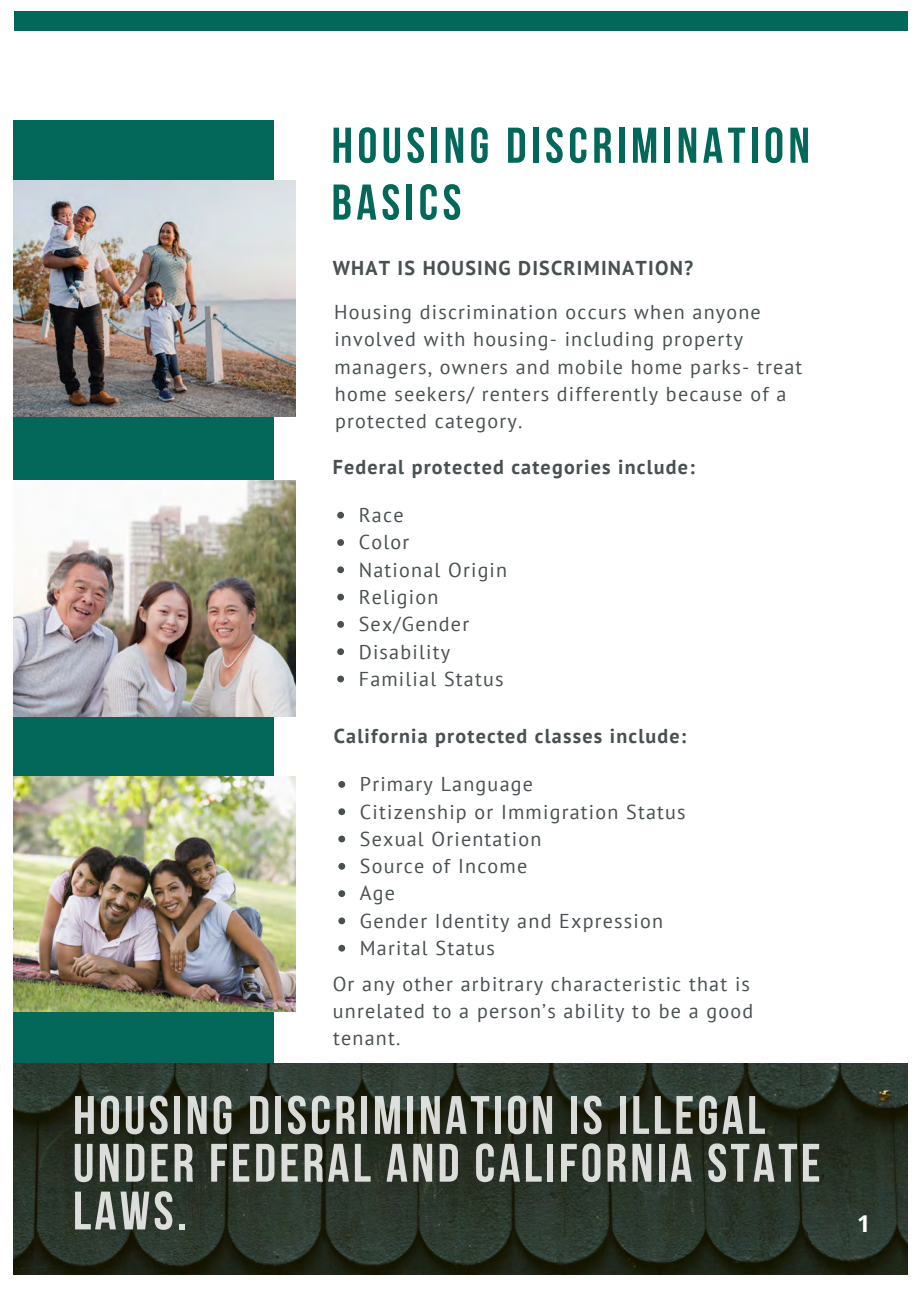
<style>
.page{position:relative;width:921px;height:1291px;background:#fff}
.page>*{position:absolute;margin:0;border:0;box-sizing:border-box;transform-origin:0 0}
.t1{font:700 23.25px "Open Sans";color:#fff}
.t2{font:20.1px/27.3px "PT Sans";letter-spacing:.06em;color:#495052}
.t3{font:700 20.1px "PT Sans";letter-spacing:.06em;color:#495052}
</style>
<div class="page">
<svg style="left:333px;top:128px;width:18px;height:35px"></svg>
<svg style="left:359px;top:127px;width:17px;height:36px"></svg>
<svg style="left:383px;top:128px;width:17px;height:35px"></svg>
<svg style="left:407px;top:127px;width:17px;height:36px"></svg>
<div style="left:431px;top:128px;width:6px;height:35px;background:#03685a"></div>
<svg style="left:445px;top:128px;width:18px;height:35px"></svg>
<svg style="left:471px;top:127px;width:16px;height:36px"></svg>
<svg style="left:508px;top:128px;width:17px;height:35px"></svg>
<div style="left:533px;top:128px;width:5px;height:35px;background:#03685a"></div>
<svg style="left:546px;top:127px;width:16px;height:36px"></svg>
<svg style="left:569px;top:127px;width:17px;height:36px"></svg>
<svg style="left:594px;top:128px;width:17px;height:35px"></svg>
<div style="left:618px;top:128px;width:6px;height:35px;background:#03685a"></div>
<svg style="left:633px;top:128px;width:23px;height:35px"></svg>
<div style="left:664px;top:128px;width:6px;height:35px;background:#03685a"></div>
<svg style="left:678px;top:128px;width:18px;height:35px"></svg>
<svg style="left:703px;top:128px;width:42px;height:35px"></svg>
<div style="left:751px;top:128px;width:6px;height:35px;background:#03685a"></div>
<svg style="left:765px;top:127px;width:17px;height:36px"></svg>
<svg style="left:790px;top:128px;width:17px;height:35px"></svg>
<svg style="left:333px;top:184px;width:17px;height:36px"></svg>
<svg style="left:357px;top:184px;width:19px;height:36px"></svg>
<svg style="left:382px;top:184px;width:17px;height:36px"></svg>
<div style="left:406px;top:184px;width:6px;height:36px;background:#03685a"></div>
<svg style="left:420px;top:184px;width:16px;height:36px"></svg>
<svg style="left:443px;top:184px;width:17px;height:36px"></svg>
<div style="left:14px;top:121px;width:260px;height:989px;background:#03685a"></div>
<svg style="left:337px;top:512px;width:7px;height:6px"></svg>
<svg style="left:337px;top:539px;width:7px;height:7px"></svg>
<svg style="left:337px;top:566px;width:7px;height:7px"></svg>
<svg style="left:337px;top:593px;width:7px;height:7px"></svg>
<svg style="left:337px;top:621px;width:7px;height:7px"></svg>
<svg style="left:337px;top:648px;width:7px;height:7px"></svg>
<svg style="left:337px;top:675px;width:7px;height:7px"></svg>
<svg style="left:338px;top:781px;width:7px;height:6px"></svg>
<svg style="left:338px;top:808px;width:7px;height:7px"></svg>
<svg style="left:338px;top:835px;width:7px;height:7px"></svg>
<svg style="left:338px;top:862px;width:7px;height:7px"></svg>
<svg style="left:338px;top:890px;width:7px;height:7px"></svg>
<svg style="left:338px;top:917px;width:7px;height:7px"></svg>
<svg style="left:338px;top:944px;width:7px;height:7px"></svg>
<img style="left:14px;top:1063px;width:893px;height:211px">
<svg style="left:75px;top:1096px;width:19px;height:37px"></svg>
<svg style="left:101px;top:1095px;width:18px;height:39px"></svg>
<svg style="left:126px;top:1096px;width:17px;height:38px"></svg>
<svg style="left:150px;top:1095px;width:18px;height:39px"></svg>
<div style="left:174px;top:1096px;width:6px;height:37px;background:#dadbd9"></div>
<svg style="left:188px;top:1096px;width:18px;height:37px"></svg>
<svg style="left:213px;top:1095px;width:18px;height:39px"></svg>
<svg style="left:250px;top:1096px;width:18px;height:37px"></svg>
<div style="left:275px;top:1096px;width:6px;height:37px;background:#dadcda"></div>
<svg style="left:288px;top:1095px;width:17px;height:39px"></svg>
<svg style="left:312px;top:1095px;width:17px;height:39px"></svg>
<svg style="left:336px;top:1096px;width:19px;height:37px"></svg>
<div style="left:361px;top:1096px;width:6px;height:37px;background:#dbdcda"></div>
<svg style="left:375px;top:1096px;width:25px;height:37px"></svg>
<div style="left:407px;top:1096px;width:6px;height:37px;background:#dadbd9"></div>
<svg style="left:421px;top:1096px;width:18px;height:37px"></svg>
<svg style="left:445px;top:1096px;width:44px;height:37px;background:#71756b"></svg>
<div style="left:495px;top:1096px;width:6px;height:37px;background:#dadcda"></div>
<svg style="left:508px;top:1095px;width:18px;height:39px"></svg>
<svg style="left:533px;top:1096px;width:19px;height:37px"></svg>
<div style="left:571px;top:1096px;width:6px;height:37px;background:#dadbd9"></div>
<svg style="left:583px;top:1095px;width:18px;height:39px"></svg>
<div style="left:619px;top:1096px;width:6px;height:37px;background:#dadbd9"></div>
<svg style="left:633px;top:1096px;width:37px;height:37px"></svg>
<svg style="left:676px;top:1096px;width:16px;height:37px"></svg>
<svg style="left:699px;top:1095px;width:17px;height:39px"></svg>
<svg style="left:722px;top:1096px;width:21px;height:37px"></svg>
<svg style="left:749px;top:1096px;width:15px;height:37px"></svg>
<svg style="left:75px;top:1143px;width:17px;height:39px"></svg>
<svg style="left:100px;top:1143px;width:19px;height:38px"></svg>
<svg style="left:126px;top:1143px;width:18px;height:38px"></svg>
<svg style="left:151px;top:1143px;width:17px;height:38px"></svg>
<svg style="left:174px;top:1143px;width:19px;height:38px"></svg>
<svg style="left:211px;top:1143px;width:16px;height:38px"></svg>
<svg style="left:233px;top:1143px;width:16px;height:38px"></svg>
<svg style="left:256px;top:1143px;width:18px;height:38px"></svg>
<svg style="left:281px;top:1143px;width:16px;height:38px"></svg>
<svg style="left:304px;top:1143px;width:45px;height:38px;background:#888c85"></svg>
<svg style="left:355px;top:1143px;width:15px;height:38px"></svg>
<svg style="left:386px;top:1143px;width:21px;height:38px"></svg>
<svg style="left:413px;top:1143px;width:19px;height:38px"></svg>
<svg style="left:439px;top:1143px;width:19px;height:38px"></svg>
<svg style="left:476px;top:1143px;width:17px;height:39px"></svg>
<svg style="left:499px;top:1143px;width:21px;height:38px"></svg>
<svg style="left:526px;top:1143px;width:15px;height:38px"></svg>
<div style="left:547px;top:1143px;width:6px;height:38px;background:#dcdddb"></div>
<svg style="left:561px;top:1143px;width:15px;height:38px"></svg>
<svg style="left:582px;top:1143px;width:18px;height:39px"></svg>
<svg style="left:607px;top:1143px;width:19px;height:38px"></svg>
<svg style="left:632px;top:1143px;width:19px;height:38px"></svg>
<div style="left:658px;top:1143px;width:6px;height:38px;background:#dcdddb"></div>
<svg style="left:670px;top:1143px;width:21px;height:38px"></svg>
<svg style="left:708px;top:1143px;width:88px;height:39px;background:#71776f"></svg>
<svg style="left:802px;top:1143px;width:17px;height:38px"></svg>
<svg style="left:75px;top:1191px;width:74px;height:38px;background:#838983"></svg>
<svg style="left:155px;top:1191px;width:17px;height:38px"></svg>
<svg style="left:179px;top:1223px;width:6px;height:6px"></svg>
<img style="left:14px;top:181px;width:281px;height:235px">
<img style="left:14px;top:481px;width:281px;height:235px">
<img style="left:14px;top:776px;width:281px;height:235px">
<div style="left:14px;top:11px;width:893px;height:20px;background:#03685a"></div>
<p class="t3" style="left:332px;top:255px;width:362px">WHAT IS HOUSING DISCRIMINATION?</p>
<p class="t2" style="left:334px;top:298px;width:469px">Housing discrimination occurs when anyone involved with housing- including property managers, owners and mobile home parks- treat home seekers/ renters differently because of a protected category.</p>
<p class="t3" style="left:332px;top:453px;width:363px">Federal protected categories include:</p>
<p class="t2" style="left:358px;top:501px;width:150px">Race<br>Color<br>National Origin<br>Religion<br>Sex/Gender<br>Disability<br>Familial Status</p>
<p class="t3" style="left:334px;top:723px;width:354px">California protected classes include:</p>
<p class="t2" style="left:360px;top:770px;width:327px">Primary Language<br>Citizenship or Immigration Status<br>Sexual Orientation<br>Source of Income<br>Age<br>Gender Identity and Expression<br>Marital Status</p>
<p class="t2" style="left:332px;top:969px;width:422px">Or any other arbitrary characteristic that is unrelated to a person’s ability to be a good tenant.</p>
<p class="t1" style="left:856px;top:1207px;width:15px">1</p>
</div>
